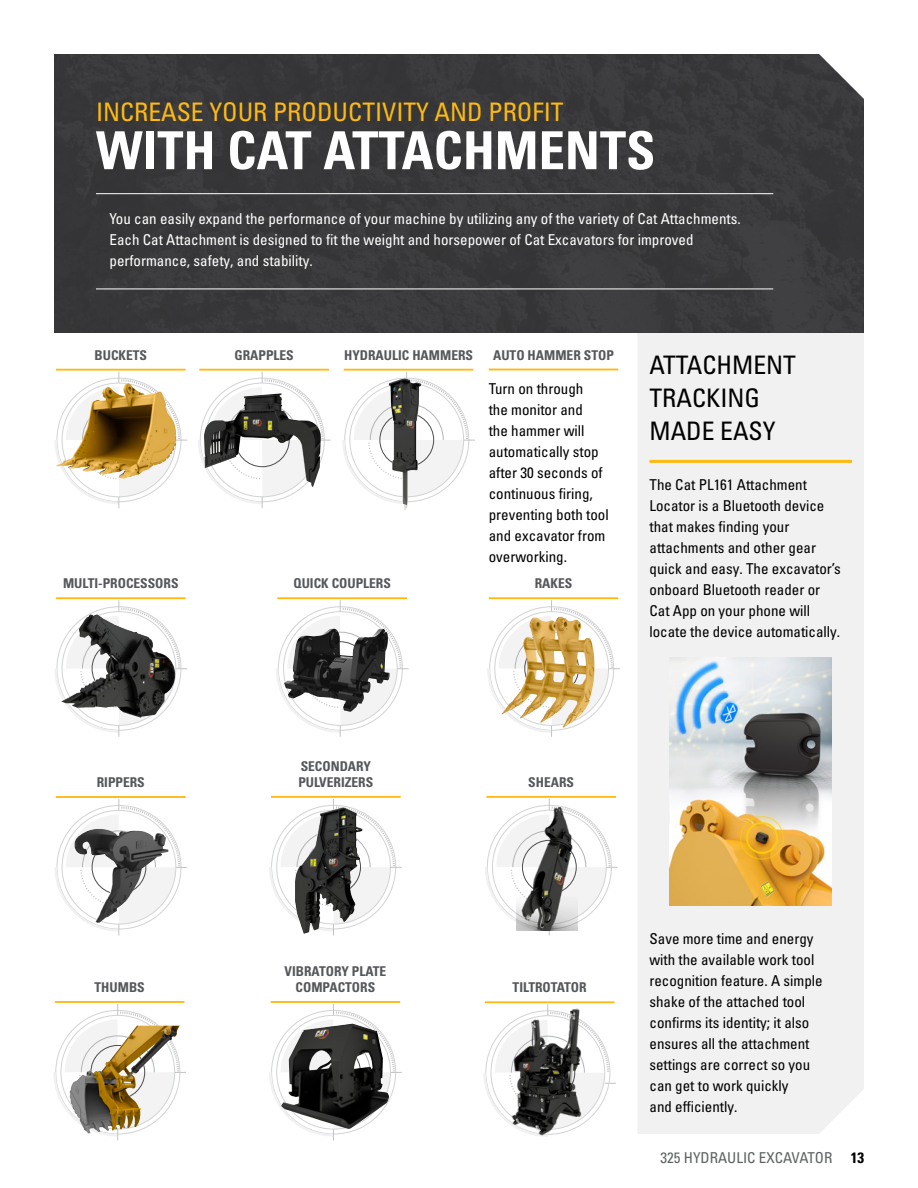
<style>
.page{position:relative;width:918px;height:1188px;background:#fff}
.page>*{position:absolute;margin:0;border:0;box-sizing:border-box;transform-origin:0 0}
.t1{font:52.5px "Univers LTCYR 67 Bold Cond";color:#fff}
.t2{font:condensed 25.5px "Univers LTCYR 57";color:#fdba12}
.t3{font:condensed 25.5px/33px "Univers LTCYR 57";color:#000}
.t4{font:condensed 15px/21px "Univers LTCYR 57";color:#000}
.t5{font:condensed 15px/21px "Univers LTCYR 57";color:#fff}
.t6{font:condensed 15px "Univers LTCYR 57";color:#5e6263}
.t7{font:13.5px/16.2px "Univers LTCYR 67 Bold Cond";color:#55575a;text-align:center}
.s1{font-family:"Univers LTCYR 67 Bold Cond";font-stretch:normal;color:#000}
</style>
<div class="page">
<div style="left:638px;top:333px;width:226px;height:801px;background:#f1f1f2"></div>
<div style="left:54px;top:54px;width:810px;height:279px;background:#383839"></div>
<hr style="left:96px;top:193px;width:677px;height:1px;background:#fff">
<hr style="left:96px;top:289px;width:677px;height:1px;background:#fff">
<svg style="left:276px;top:600px;width:133px;height:137px"></svg>
<img style="left:284px;top:629px;width:106px;height:83px">
<hr style="left:277px;top:597px;width:130px;height:2px;background:#fdba12">
<svg style="left:198px;top:372px;width:133px;height:136px"></svg>
<img style="left:204px;top:393px;width:117px;height:94px">
<hr style="left:199px;top:369px;width:130px;height:2px;background:#fdba12">
<svg style="left:487px;top:600px;width:133px;height:137px"></svg>
<img style="left:501px;top:617px;width:58px;height:97px">
<hr style="left:489px;top:597px;width:129px;height:2px;background:#fdba12">
<svg style="left:269px;top:1004px;width:133px;height:136px"></svg>
<img style="left:281px;top:1024px;width:70px;height:103px">
<hr style="left:271px;top:1001px;width:129px;height:2px;background:#fdba12">
<svg style="left:55px;top:600px;width:132px;height:137px"></svg>
<img style="left:79px;top:615px;width:31px;height:42px">
<hr style="left:56px;top:597px;width:130px;height:2px;background:#fdba12">
<svg style="left:269px;top:799px;width:133px;height:136px"></svg>
<img style="left:295px;top:808px;width:46px;height:115px">
<hr style="left:271px;top:796px;width:130px;height:2px;background:#fdba12">
<svg style="left:55px;top:372px;width:132px;height:136px"></svg>
<hr style="left:56px;top:369px;width:130px;height:2px;background:#fdba12">
<img style="left:56px;top:383px;width:72px;height:92px">
<svg style="left:55px;top:799px;width:132px;height:137px"></svg>
<img style="left:74px;top:829px;width:94px;height:94px">
<hr style="left:56px;top:796px;width:130px;height:2px;background:#fdba12">
<svg style="left:342px;top:372px;width:133px;height:138px"></svg>
<hr style="left:344px;top:369px;width:129px;height:2px;background:#fdba12">
<img style="left:389px;top:379px;width:32px;height:126px">
<svg style="left:53px;top:1004px;width:133px;height:136px"></svg>
<hr style="left:55px;top:1001px;width:129px;height:2px;background:#fdba12">
<img style="left:70px;top:1026px;width:67px;height:107px">
<svg style="left:485px;top:799px;width:133px;height:136px"></svg>
<hr style="left:486px;top:796px;width:130px;height:2px;background:#fdba12">
<img style="left:517px;top:807px;width:60px;height:124px">
<hr style="left:650px;top:460px;width:202px;height:3px;background:#fdba12">
<img style="left:670px;top:658px;width:162px;height:247px">
<hr style="left:489px;top:369px;width:129px;height:1px;background:#fdba12">
<svg style="left:484px;top:1052px;width:132px;height:45px"></svg>
<img style="left:489px;top:1004px;width:120px;height:133px">
<hr style="left:485px;top:1001px;width:129px;height:2px;background:#fdba12">
<h2 class="t2" style="left:96px;top:96px;width:469px">INCREASE YOUR PRODUCTIVITY AND PROFIT</h2>
<h1 class="t1" style="left:96px;top:118px;width:561px">WITH CAT ATTACHMENTS</h1>
<p class="t5" style="left:110px;top:208px;width:633px">You can easily expand the performance of your machine by utilizing any of the variety of Cat Attachments.<br>Each Cat Attachment is designed to fit the weight and horsepower of Cat Excavators for improved performance, safety, and stability.</p>
<p class="t7" style="left:95px;top:347px;width:54px">BUCKETS</p>
<p class="t7" style="left:63px;top:575px;width:117px">MULTI-PROCESSORS</p>
<p class="t7" style="left:235px;top:347px;width:61px">GRAPPLES</p>
<p class="t7" style="left:344px;top:347px;width:131px">HYDRAULIC HAMMERS</p>
<p class="t7" style="left:493px;top:346px;width:122px">AUTO HAMMER STOP</p>
<p class="t4" style="left:489px;top:378px;width:121px">Turn on through<br>the monitor and<br>the hammer will automatically stop after 30 seconds of continuous firing, preventing both tool and excavator from overworking.</p>
<p class="t7" style="left:293px;top:575px;width:99px">QUICK COUPLERS</p>
<p class="t7" style="left:535px;top:575px;width:39px">RAKES</p>
<h2 class="t3" style="left:650px;top:348px;width:148px">ATTACHMENT<br>TRACKING<br>MADE EASY</h2>
<p class="t4" style="left:650px;top:474px;width:193px">The Cat PL161 Attachment<br>Locator is a Bluetooth device that makes finding your attachments and other gear quick and easy. The excavator’s onboard Bluetooth reader or<br>Cat App on your phone will locate the device automatically.</p>
<p class="t7" style="left:97px;top:774px;width:50px">RIPPERS</p>
<p class="t7" style="left:298px;top:758px;width:76px;text-align:left">SECONDARY<br>PULVERIZERS</p>
<p class="t7" style="left:528px;top:774px;width:47px">SHEARS</p>
<p class="t7" style="left:95px;top:979px;width:52px">THUMBS</p>
<p class="t7" style="left:285px;top:963px;width:103px">VIBRATORY PLATE<br>COMPACTORS</p>
<p class="t7" style="left:513px;top:979px;width:76px">TILTROTATOR</p>
<p class="t4" style="left:650px;top:928px;width:175px">Save more time and energy with the available work tool recognition feature. A simple shake of the attached tool confirms its identity; it also ensures all the attachment settings are correct so you can get to work quickly<br>and efficiently.</p>
<p class="t6" style="left:661px;top:1148px;width:205px">325 HYDRAULIC EXCAVATOR <span class="s1">13</span></p>
</div>
